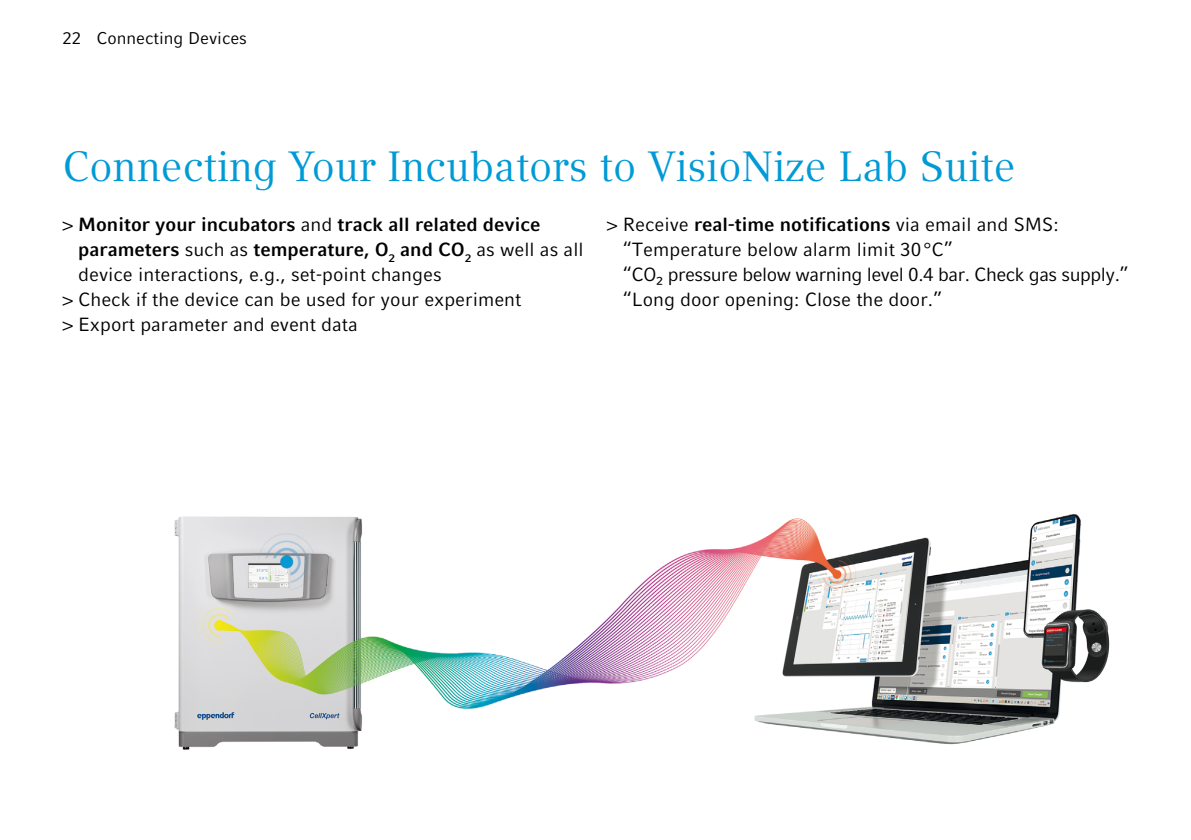
<style>
.page{position:relative;width:1191px;height:840px;background:#fff}
.page>*{position:absolute;margin:0;border:0;box-sizing:border-box;transform-origin:0 0}
.t1{font:42px "Compatil Textfor Eppendorf";color:#009ad6}
.t2{font:19px/25px "Compatil Factfor Eppendorf";color:#000}
.t3{font:700 19px "Compatil Factfor Eppendorf";color:#000}
.t4{font:17px "Compatil Factfor Eppendorf";color:#000}
.s1{font-weight:400}
.s2{font-weight:700}
</style>
<div class="page">
<img style="left:174px;top:514px;width:936px;height:236px">
<p class="t4" style="left:62px;top:28px;width:186px">22 Connecting Devices</p>
<h1 class="t1" style="left:62px;top:142px;width:954px">Connecting Your Incubators to VisioNize Lab Suite</h1>
<p class="t3" style="left:62px;top:213px;width:479px"><span class="s1">&gt;</span> Monitor your incubators <span class="s1">and</span> track all related device</p>
<p class="t3" style="left:78px;top:238px;width:507px">parameters <span class="s1">such as</span> temperature, O<sub>2</sub> and CO<sub>2</sub> <span class="s1">as well as all</span></p>
<p class="t2" style="left:78px;top:262px;width:365px">device interactions, e.g., set-point changes</p>
<p class="t2" style="left:62px;top:287px;width:460px">&gt; Check if the device can be used for your experiment</p>
<p class="t2" style="left:62px;top:312px;width:297px">&gt; Export parameter and event data</p>
<p class="t2" style="left:622px;top:212px;width:507px;text-indent:-16px">&gt; Receive <span class="s2">real-time notifications</span> via email and SMS: “Temperature below alarm limit 30 °C”<br>“CO₂ pressure below warning level 0.4 bar. Check gas supply.” “Long door opening: Close the door.”</p>
</div>
